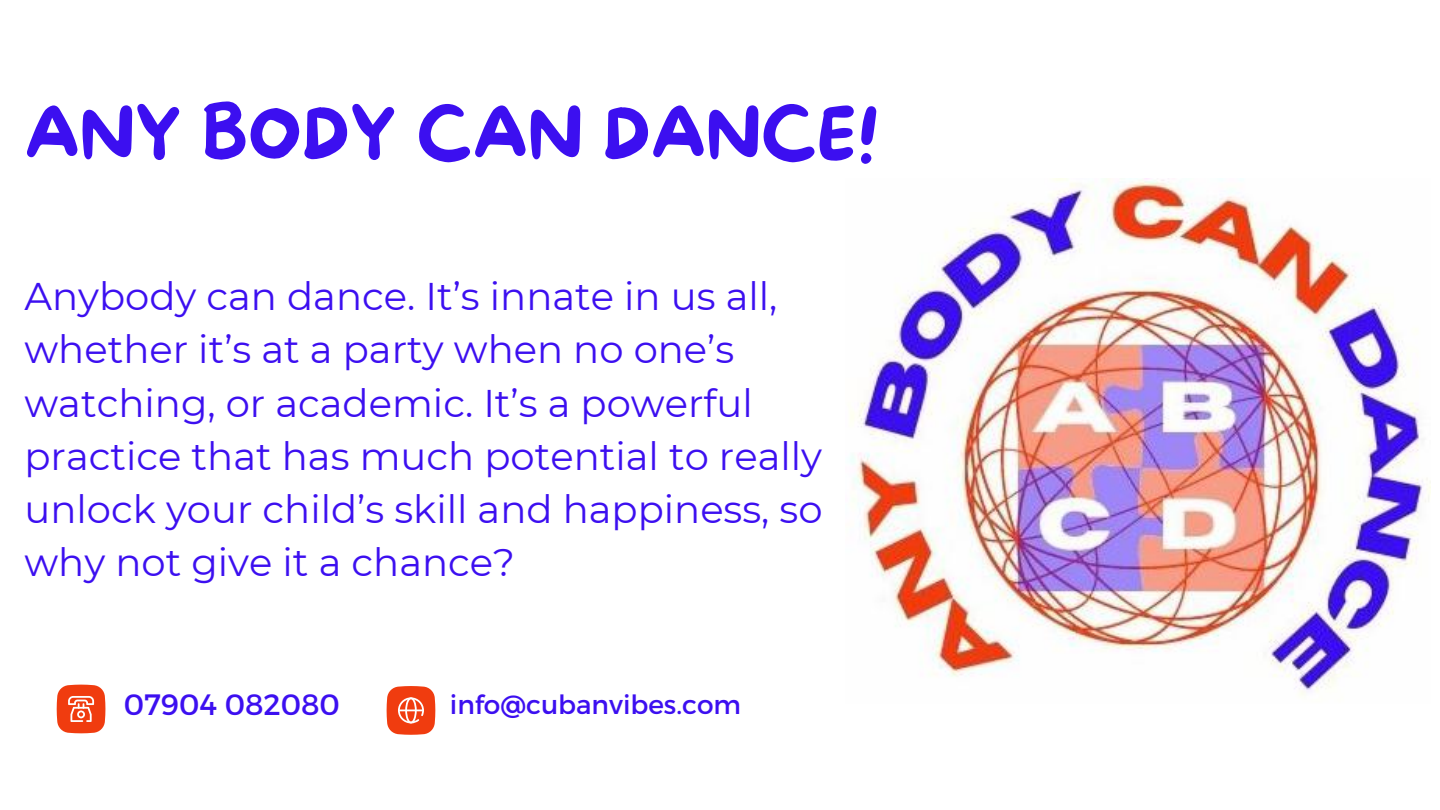
<style>
.page{position:relative;width:1440px;height:810px;background:#fff}
.page>*{position:absolute;margin:0;border:0;box-sizing:border-box;transform-origin:0 0}
.t1{font:69.1px "More Sugar";color:#3c0ff0}
.t2{font:38.6px/53.2px "Montserrat";color:#3c0ff0}
.t3{font:29.4px "Montserrat";color:#3c0ff0}
.t4{font:26.4px "Montserrat";color:#3c0ff0}
</style>
<div class="page">
<svg style="left:57px;top:685px;width:48px;height:48px;background:#f25f3a"></svg>
<svg style="left:387px;top:686px;width:48px;height:49px;background:#f25f3b"></svg>
<img style="left:850px;top:179px;width:580px;height:517px">
<h1 class="t1" style="left:24px;top:96px;width:856px">ANY BODY CAN DANCE!</h1>
<p class="t2" style="left:24px;top:270px;width:800px">Anybody can dance. It’s innate in us all, whether it’s at a party when no one’s watching, or academic. It’s a powerful practice that has much potential to really unlock your child’s skill and happiness, so why not give it a chance?</p>
<p class="t3" style="left:124px;top:686px;width:217px">07904 082080</p>
<p class="t4" style="left:450px;top:687px;width:293px">info@cubanvibes.com</p>
</div>
